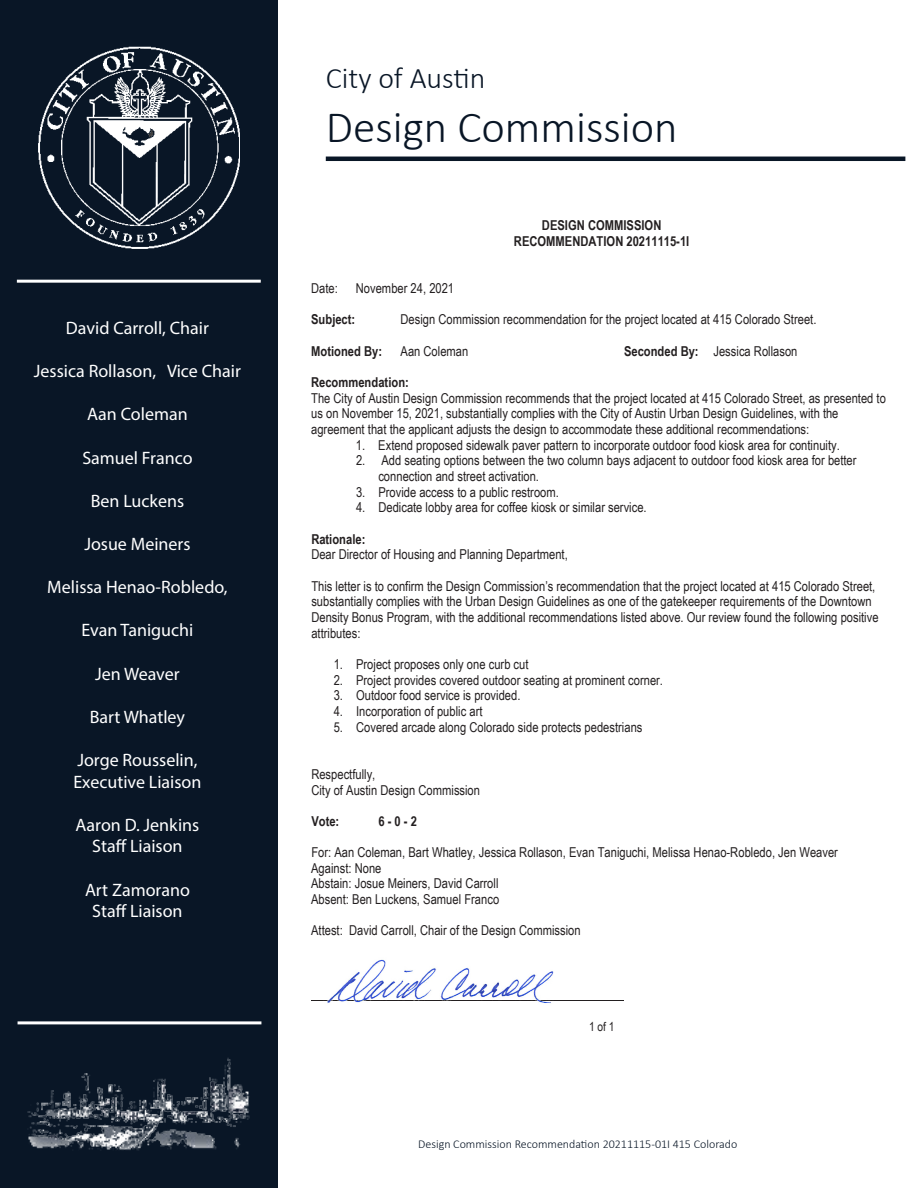
<style>
.page{position:relative;width:918px;height:1188px;background:#fff}
.page>*{position:absolute;margin:0;border:0;box-sizing:border-box;transform-origin:0 0}
.t1{font:300 45px "Calibri";color:#091626}
.t2{font:300 30px "Calibri";color:#091626}
.t3{font:18px "Myriad Pro";color:#fff}
.t4{font:13.65px/15.8px "Arial Narrow";color:#231f20}
.t5{font:700 13.65px/15.6px "Arial Narrow";color:#231f20;text-align:center}
.t6{font:12.45px "Arial Narrow";color:#231f20}
.t7{font:300 12px "Calibri";color:#091626}
.s1{font-weight:700}
</style>
<div class="page">
<div style="left:0;top:0;width:278px;height:1188px;background:#091626"></div>
<hr style="left:17px;top:280px;width:244px;height:3px;background:#fff">
<hr style="left:18px;top:1021px;width:243px;height:3px;background:#fff">
<hr style="left:326px;top:157px;width:579px;height:4px;background:#091626">
<img style="left:39px;top:46px;width:201px;height:203px">
<hr style="left:311px;top:1000px;width:313px;height:1px;background:#231f20">
<img style="left:327px;top:959px;width:227px;height:44px">
<img style="left:27px;top:1058px;width:223px;height:93px">
<p class="t3" style="left:66px;top:317px;width:144px">David Carroll, Chair</p>
<p class="t3" style="left:34px;top:360px;width:208px">Jessica Rollason, Vice Chair</p>
<p class="t3" style="left:87px;top:403px;width:102px">Aan Coleman</p>
<p class="t3" style="left:82px;top:447px;width:112px">Samuel Franco</p>
<p class="t3" style="left:91px;top:490px;width:95px">Ben Luckens</p>
<p class="t3" style="left:84px;top:533px;width:108px">Josue Meiners</p>
<p class="t3" style="left:47px;top:576px;width:182px">Melissa Henao-Robledo,</p>
<p class="t3" style="left:81px;top:619px;width:113px">Evan Taniguchi</p>
<p class="t3" style="left:95px;top:663px;width:86px">Jen Weaver</p>
<p class="t3" style="left:90px;top:706px;width:97px">Bart Whatley</p>
<p class="t3" style="left:77px;top:749px;width:122px">Jorge Rousselin,</p>
<p class="t3" style="left:73px;top:771px;width:129px">Executive Liaison</p>
<p class="t3" style="left:76px;top:814px;width:125px">Aaron D. Jenkins</p>
<p class="t3" style="left:92px;top:835px;width:92px">Staff Liaison</p>
<p class="t3" style="left:85px;top:879px;width:106px">Art Zamorano</p>
<p class="t3" style="left:92px;top:900px;width:92px">Staff Liaison</p>
<p class="t2" style="left:326px;top:59px;width:161px">City of Austin</p>
<p class="t1" style="left:326px;top:99px;width:353px">Design Commission</p>
<p class="t5" style="left:514px;top:217px;width:177px">DESIGN COMMISSION<br>RECOMMENDATION 20211115-1I</p>
<p class="t4" style="left:311px;top:280px;width:28px">Date:</p>
<p class="t4" style="left:356px;top:280px;width:100px">November 24, 2021</p>
<p class="t5" style="left:311px;top:311px;width:46px">Subject:</p>
<p class="t4" style="left:401px;top:311px;width:417px">Design Commission recommendation for the project located at 415 Colorado Street.</p>
<p class="t5" style="left:311px;top:342px;width:72px">Motioned By:</p>
<p class="t4" style="left:401px;top:342px;width:69px">Aan Coleman</p>
<p class="t4" style="left:624px;top:342px;width:175px"><span class="s1">Seconded By:</span> Jessica Rollason</p>
<p class="t4" style="left:311px;top:374px;width:576px"><span class="s1">Recommendation:<br></span>The City of Austin Design Commission recommends that the project located at 415 Colorado Street, as presented to us on November 15, 2021, substantially complies with the City of Austin Urban Design Guidelines, with the agreement that the applicant adjusts the design to accommodate these additional recommendations:</p>
<p class="t4" style="left:356px;top:436px;width:485px">1. Extend proposed sidewalk paver pattern to incorporate outdoor food kiosk area for continuity.</p>
<p class="t4" style="left:378px;top:452px;width:480px;text-indent:-22px">2. Add seating options between the two column bays adjacent to outdoor food kiosk area for better connection and street activation.</p>
<p class="t4" style="left:356px;top:483px;width:204px">3. Provide access to a public restroom.</p>
<p class="t4" style="left:356px;top:499px;width:292px">4. Dedicate lobby area for coffee kiosk or similar service.</p>
<p class="t4" style="left:311px;top:530px;width:258px"><span class="s1">Rationale:<br></span>Dear Director of Housing and Planning Department,</p>
<p class="t4" style="left:311px;top:578px;width:569px">This letter is to confirm the Design Commission’s recommendation that the project located at 415 Colorado Street, substantially complies with the Urban Design Guidelines as one of the gatekeeper requirements of the Downtown Density Bonus Program, with the additional recommendations listed above. Our review found the following positive attributes:</p>
<p class="t4" style="left:334px;top:656px;width:196px">1. Project proposes only one curb cut</p>
<p class="t4" style="left:334px;top:672px;width:331px">2. Project provides covered outdoor seating at prominent corner.</p>
<p class="t4" style="left:334px;top:687px;width:188px">3. Outdoor food service is provided.</p>
<p class="t4" style="left:334px;top:703px;width:150px">4. Incorporation of public art</p>
<p class="t4" style="left:334px;top:719px;width:310px">5. Covered arcade along Colorado side protects pedestrians</p>
<p class="t4" style="left:311px;top:766px;width:170px">Respectfully,<br>City of Austin Design Commission</p>
<p class="t5" style="left:311px;top:813px;width:29px">Vote:</p>
<p class="t5" style="left:378px;top:813px;width:40px">6-0-2</p>
<p class="t4" style="left:311px;top:844px;width:528px">For: Aan Coleman, Bart Whatley, Jessica Rollason, Evan Taniguchi, Melissa Henao-Robledo, Jen Weaver Against: None<br>Abstain: Josue Meiners, David Carroll<br>Absent: Ben Luckens, Samuel Franco</p>
<p class="t4" style="left:311px;top:922px;width:271px">Attest: David Carroll, Chair of the Design Commission</p>
<p class="t6" style="left:589px;top:1017px;width:27px">1of1</p>
<p class="t7" style="left:418px;top:1137px;width:321px">Design Commission Recommendation 20211115-01I 415 Colorado</p>
</div>
